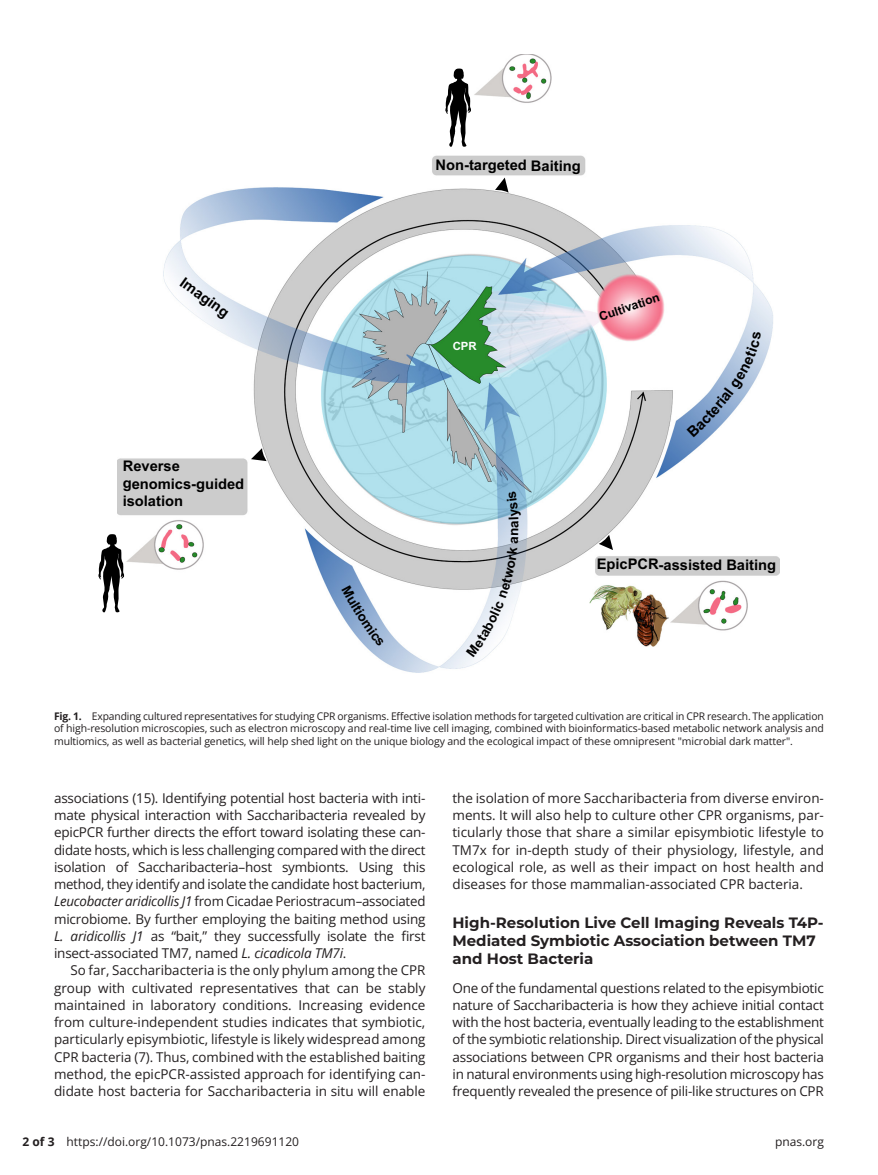
<style>
.page{position:relative;width:878px;height:1175px;background:#fff}
.page>*{position:absolute;margin:0;border:0;box-sizing:border-box;transform-origin:0 0}
.t1{font:700 15px/18px "Montserrat";color:#231f20}
.t2{font:700 14.7px/17.5px "Arial";letter-spacing:-.01em;color:#000}
.t3{font:13.5px/17.2px "Open Sans";letter-spacing:-.01em;color:#231f20;text-align:justify}
.t4{font:700 12.15px "Arial";color:#000}
.t5{font:12px "Open Sans";color:#231f20}
.t6{font:700 11.4px "Arial";color:#fff}
.t7{font:10.5px/12.8px "Open Sans";letter-spacing:-.01em;color:#231f20;text-align:justify}
.s1{font-weight:700}
.s2{font-style:italic}
</style>
<div class="page">
<img style="left:117px;top:54px;width:662px;height:619px">
<svg style="left:495px;top:178px;width:13px;height:15px"></svg>
<svg style="left:251px;top:448px;width:15px;height:13px"></svg>
<svg style="left:598px;top:535px;width:14px;height:15px"></svg>
<svg style="left:445px;top:68px;width:26px;height:79px"></svg>
<svg style="left:98px;top:534px;width:26px;height:78px"></svg>
<svg style="left:341px;top:585px;width:43px;height:62px"></svg>
<svg style="left:466px;top:491px;width:55px;height:166px"></svg>
<svg style="left:686px;top:332px;width:75px;height:105px"></svg>
<p class="t2" style="left:187px;top:274px;width:58px;rotate:36deg">Imaging</p>
<p class="t2" style="left:123px;top:457px;width:123px">Reverse genomics-guided isolation</p>
<p class="t2" style="left:435px;top:157px;width:147px">Non-targeted Baiting</p>
<p class="t6" style="left:452px;top:338px;width:26px">CPR</p>
<p class="t4" style="left:596px;top:309px;width:65px;rotate:-19deg">Cultivation</p>
<p class="t2" style="left:596px;top:556px;width:181px">EpicPCR-assisted Baiting</p>
<p class="t7" style="left:54px;top:709px;width:771px"><span class="s1">Fig. 1.</span> Expanding cultured representatives for studying CPR organisms. Effective isolation methods for targeted cultivation are critical in CPR research. The application of high-resolution microscopies, such as electron microscopy and real-time live cell imaging, combined with bioinformatics-based metabolic network analysis and multiomics, as well as bacterial genetics, will help shed light on the unique biology and the ecological impact of these omnipresent "microbial dark matter".</p>
<p class="t3" style="left:54px;top:789px;width:373px">associations (15). Identifying potential host bacteria with inti&shy;mate physical interaction with Saccharibacteria revealed by epicPCR further directs the effort toward isolating these can&shy;didate hosts, which is less challenging compared with the direct isolation of Saccharibacteria–host symbionts. Using this method, they identify and isolate the candidate host bacterium, <span class="s2">Leucobacter aridicollis J1</span> from Cicadae Periostracum–associated microbiome. By further employing the baiting method using <span class="s2">L. aridicollis J1</span> as “bait,” they successfully isolate the first insect-associated TM7, named <span class="s2">L. cicadicola TM7i</span>.</p>
<p class="t3" style="left:54px;top:961px;width:373px;text-indent:16px">So far, Saccharibacteria is the only phylum among the CPR group with cultivated representatives that can be stably maintained in laboratory conditions. Increasing evidence from culture-independent studies indicates that symbiotic, particularly episymbiotic, lifestyle is likely widespread among CPR bacteria (7). Thus, combined with the established baiting method, the epicPCR-assisted approach for identifying can&shy;didate host bacteria for Saccharibacteria in situ will enable</p>
<p class="t3" style="left:452px;top:789px;width:373px">the isolation of more Saccharibacteria from diverse environ&shy;ments. It will also help to culture other CPR organisms, par&shy;ticularly those that share a similar episymbiotic lifestyle to TM7x for in-depth study of their physiology, lifestyle, and ecological role, as well as their impact on host health and diseases for those mammalian-associated CPR bacteria.</p>
<p class="t1" style="left:452px;top:913px;width:372px">High-Resolution Live Cell Imaging Reveals T4P-<br>Mediated Symbiotic Association between TM7 and Host Bacteria</p>
<p class="t3" style="left:452px;top:978px;width:373px">One of the fundamental questions related to the episymbiotic nature of Saccharibacteria is how they achieve initial contact with the host bacteria, eventually leading to the establishment of the symbiotic relationship. Direct visualization of the physical associations between CPR organisms and their host bacteria in natural environments using high-resolution microscopy has frequently revealed the presence of pili-like structures on CPR</p>
<p class="t5" style="left:22px;top:1133px;width:278px"><span class="s1">2 of 3</span> https://doi.org/10.1073/pnas.2219691120</p>
<p class="t5" style="left:774px;top:1133px;width:50px">pnas.org</p>
</div>
